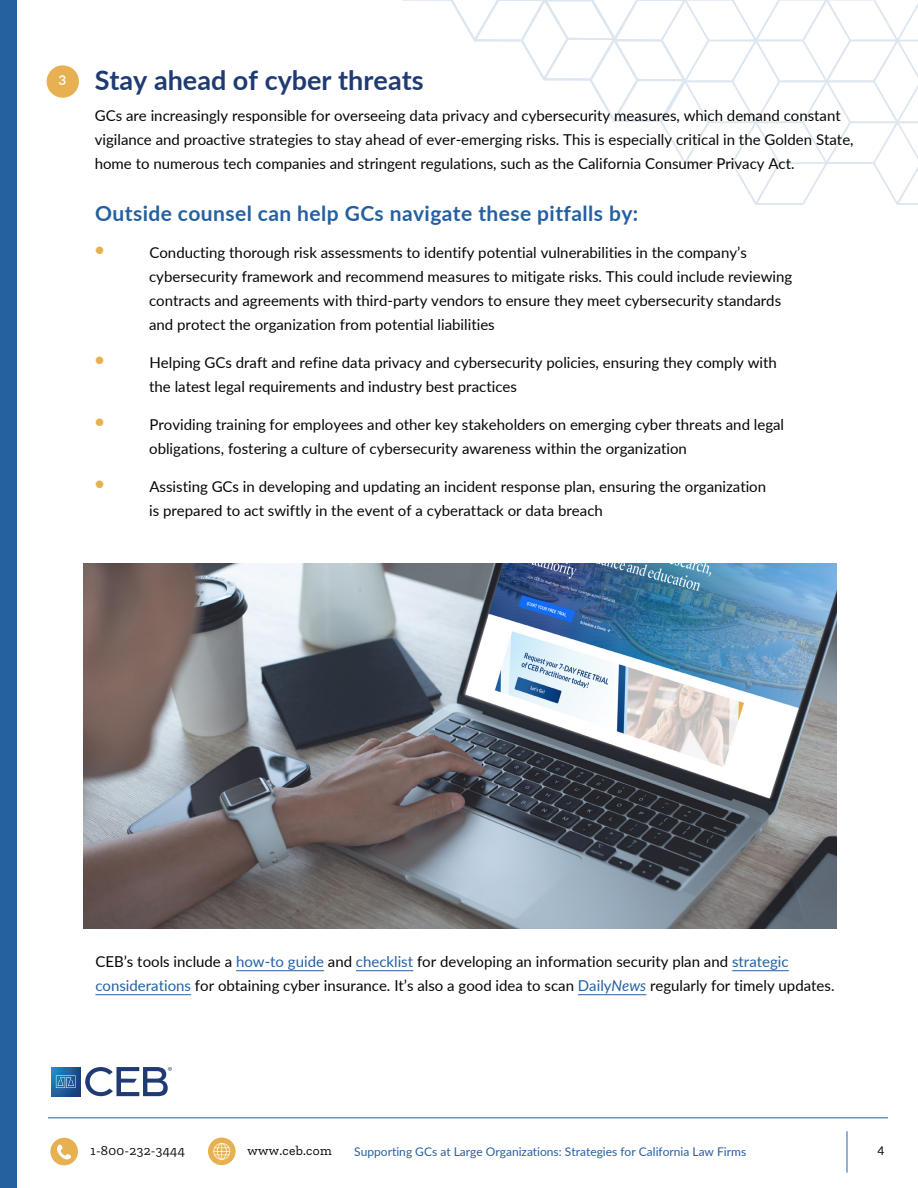
<style>
.page{position:relative;width:918px;height:1188px;background:#fff}
.page>*{position:absolute;margin:0;border:0;box-sizing:border-box;transform-origin:0 0}
.t1{font:700 27px "Lato";color:#1f3b72}
.t2{font:700 21px "Lato";letter-spacing:.02em;color:#2460a1}
.t3{font:15px/24px "Lato";color:#050504}
.t4{font:700 15px "Lato";color:#e7b151}
.t5{font:13.5px "Zilla Slab";letter-spacing:.02em;color:#050504}
.t6{font:600 13.5px "Lato";color:#fff}
.t7{font:12px "Lato";color:#2460a1}
.t8{font:12px "Lato";color:#050504}
.s1{color:#2460a1}
.s2{font-style:italic;color:#2460a1}
</style>
<div class="page">
<svg style="left:402px;top:0;width:516px;height:205px"></svg>
<hr style="left:48px;top:1117px;width:840px;height:1px;background:#2460a1">
<svg style="left:51px;top:1067px;width:29px;height:29px"></svg>
<svg style="left:56px;top:1075px;width:20px;height:13px"></svg>
<svg style="left:85px;top:1067px;width:87px;height:29px"></svg>
<div style="left:0;top:0;width:17px;height:1188px;background:#25609f"></div>
<hr style="left:847px;top:1131px;width:1px;height:42px;background:#2460a1">
<div style="left:50px;top:1138px;width:28px;height:27px;background:#e7b151;border-radius:50%"></div>
<svg style="left:57px;top:1144px;width:14px;height:16px"></svg>
<div style="left:208px;top:1138px;width:28px;height:27px;background:#e7b151;border-radius:50%"></div>
<svg style="left:213px;top:1143px;width:17px;height:17px"></svg>
<hr style="left:236px;top:970px;width:88px;height:1px;background:#2460a1">
<hr style="left:356px;top:970px;width:57px;height:1px;background:#2460a1">
<hr style="left:732px;top:970px;width:57px;height:1px;background:#2460a1">
<hr style="left:95px;top:994px;width:96px;height:1px;background:#2460a1">
<hr style="left:578px;top:994px;width:34px;height:1px;background:#2460a1">
<hr style="left:612px;top:994px;width:34px;height:1px;background:#2460a1">
<img style="left:83px;top:564px;width:753px;height:364px">
<div style="left:47px;top:65px;width:32px;height:33px;background:#e7b151;border-radius:50%"></div>
<p class="t6" style="left:59px;top:71px;width:9px">3</p>
<h1 class="t1" style="left:95px;top:60px;width:330px">Stay ahead of cyber threats</h1>
<p class="t3" style="left:95px;top:103px;width:760px">GCs are increasingly responsible for overseeing data privacy and cybersecurity measures, which demand constant vigilance and proactive strategies to stay ahead of ever-emerging risks. This is especially critical in the Golden State, home to numerous tech companies and stringent regulations, such as the California Consumer Privacy Act.</p>
<h2 class="t2" style="left:95px;top:197px;width:545px">Outside counsel can help GCs navigate these pitfalls by:</h2>
<p class="t4" style="left:95px;top:239px;width:10px">●</p>
<p class="t3" style="left:149px;top:240px;width:645px">Conducting thorough risk assessments to identify potential vulnerabilities in the company’s cybersecurity framework and recommend measures to mitigate risks. This could include reviewing contracts and agreements with third-party vendors to ensure they meet cybersecurity standards and protect the organization from potential liabilities</p>
<p class="t4" style="left:95px;top:349px;width:10px">●</p>
<p class="t3" style="left:149px;top:350px;width:629px">Helping GCs draft and refine data privacy and cybersecurity policies, ensuring they comply with the latest legal requirements and industry best practices</p>
<p class="t4" style="left:95px;top:410px;width:10px">●</p>
<p class="t3" style="left:149px;top:412px;width:637px">Providing training for employees and other key stakeholders on emerging cyber threats and legal obligations, fostering a culture of cybersecurity awareness within the organization</p>
<p class="t4" style="left:95px;top:472px;width:10px">●</p>
<p class="t3" style="left:149px;top:474px;width:619px">Assisting GCs in developing and updating an incident response plan, ensuring the organization is prepared to act swiftly in the event of a cyberattack or data breach</p>
<p class="t3" style="left:95px;top:949px;width:741px">CEB’s tools include a <span class="s1">how-to guide</span> and <span class="s1">checklist</span> for developing an information security plan and <span class="s1">strategic considerations</span> for obtaining cyber insurance. It’s also a good idea to scan <span class="s1">Daily</span><span class="s2">News</span> regularly for timely updates.</p>
<p class="t5" style="left:91px;top:1143px;width:96px">1-800-232-3444</p>
<p class="t5" style="left:248px;top:1143px;width:86px">www.ceb.com</p>
<p class="t7" style="left:354px;top:1143px;width:393px">Supporting GCs at Large Organizations: Strategies for California Law Firms</p>
<p class="t8" style="left:878px;top:1143px;width:8px">4</p>
</div>
